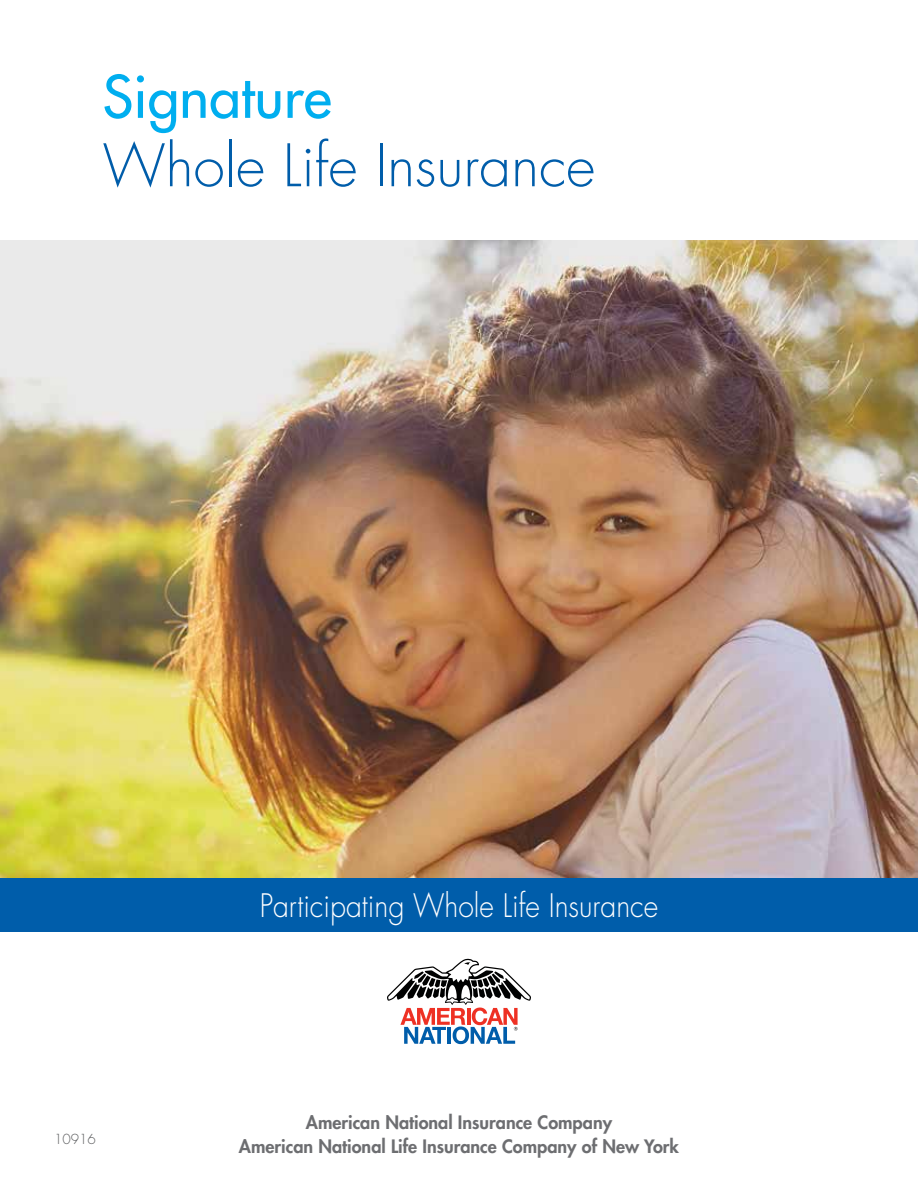
<style>
.page{position:relative;width:918px;height:1188px;background:#fff}
.page>*{position:absolute;margin:0;border:0;box-sizing:border-box;transform-origin:0 0}
.t1{font:300 57px "Futura";color:#005daa}
.t2{font:57px "Futura";color:#00aeef}
.t3{font:300 31.5px "Futura";color:#fff;scale:.9 1}
.t4{font:800 18px/24px "Futura";color:#6d6e71;text-align:center}
.t5{font:300 13.5px "Futura";color:#58595b}
</style>
<div class="page">
<svg style="left:387px;top:959px;width:144px;height:85px"></svg>
<img style="left:0;top:241px;width:918px;height:637px">
<div style="left:0;top:878px;width:918px;height:54px;background:#005daa"></div>
<h1 class="t2" style="left:103px;top:61px;width:230px">Signature</h1>
<h1 class="t1" style="left:103px;top:131px;width:494px">Whole Life Insurance</h1>
<p class="t5" style="left:54px;top:1131px;width:43px">10916</p>
<h2 class="t3" style="left:260px;top:887px;width:444px">Participating Whole Life Insurance</h2>
<p class="t4" style="left:239px;top:1110px;width:442px">American National Insurance Company<br>American National Life Insurance Company of New York</p>
</div>
